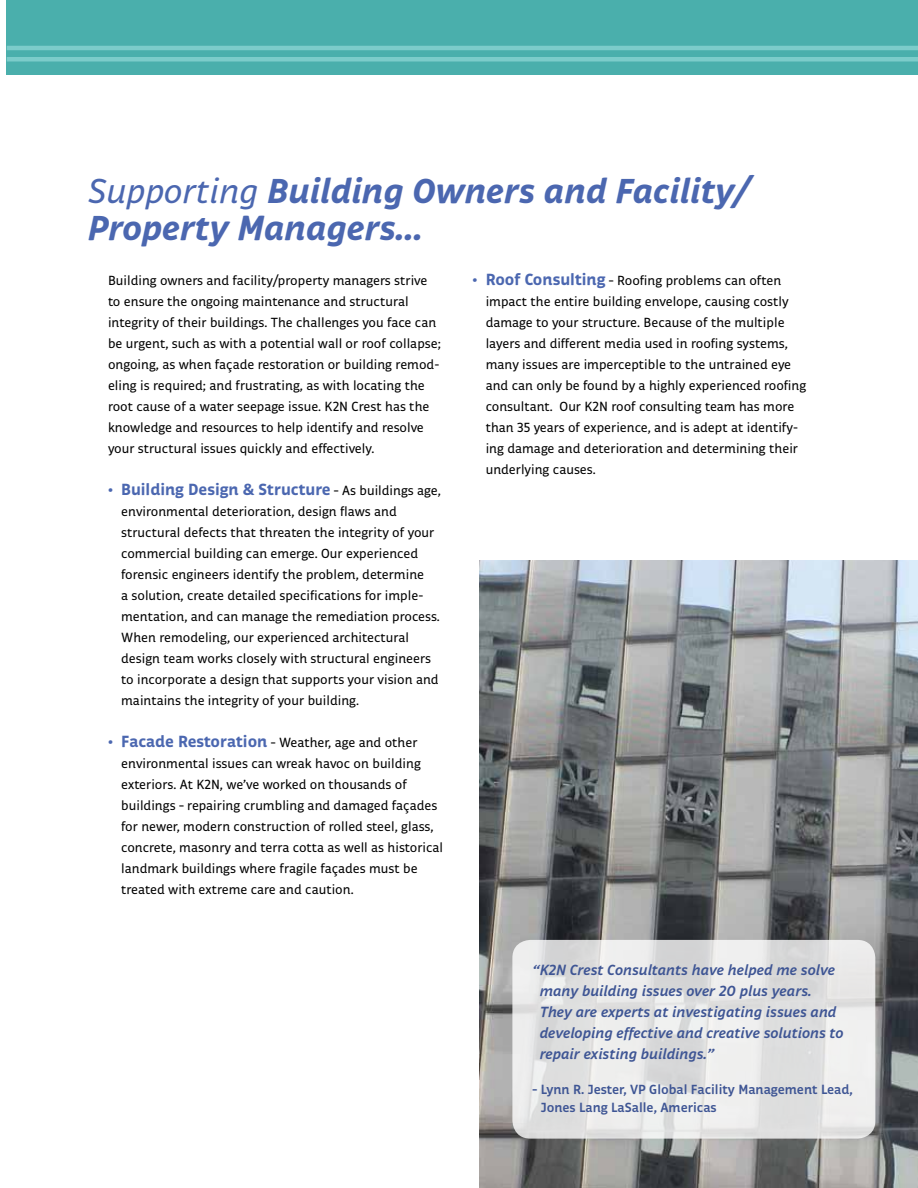
<style>
.page{position:relative;width:918px;height:1188px;background:#fff}
.page>*{position:absolute;margin:0;border:0;box-sizing:border-box;transform-origin:0 0}
.t1{font:italic 800 35.25px/37.5px "Respublika FY";color:#4b67b0}
.t2{font:800 16.5px "Respublika FY";color:#4b67b0}
.t3{font:italic 700 15px/21px "Respublika FY";color:#3e5594}
.t4{font:13.5px/21px "Respublika FY";color:#000}
.t5{font:700 13.5px/18px "Respublika FY";color:#3e5594}
.s1{font-weight:400}
.s2{font-weight:400;font-size:13.5px;color:#000}
.s3{font-size:16.5px;color:#4b67b0}
.s4{font-weight:800;font-size:16.5px;color:#4b67b0}
</style>
<div class="page">
<div style="left:7px;top:0;width:911px;height:74px;background:#4aafac"></div>
<img style="left:479px;top:560px;width:439px;height:628px">
<hr style="left:7px;top:46px;width:911px;height:4px;background:#7cccca">
<div style="left:7px;top:57px;width:911px;height:5px;background:#7cccca"></div>
<svg style="left:512px;top:940px;width:363px;height:199px"></svg>
<h1 class="t1" style="left:88px;top:174px;width:663px"><span class="s1">Supporting</span> Building Owners and Facility/<br>Property Managers…</h1>
<p class="t4" style="left:108px;top:270px;width:334px">Building owners and facility/property managers strive to ensure the ongoing maintenance and structural integrity of their buildings. The challenges you face can be urgent, such as with a potential wall or roof collapse; ongoing, as when façade restoration or building remod&shy;eling is required; and frustrating, as with locating the root cause of a water seepage issue. K2N Crest has the knowledge and resources to help identify and resolve your structural issues quickly and effectively.</p>
<p class="t2" style="left:108px;top:479px;width:335px"><span class="s1">•</span> Building Design &amp; Structure <span class="s2">– As buildings age,</span></p>
<p class="t4" style="left:121px;top:502px;width:320px">environmental deterioration, design flaws and structural defects that threaten the integrity of your commercial building can emerge. Our experienced forensic engineers identify the problem, determine<br>a solution, create detailed specifications for imple&shy;mentation, and can manage the remediation process.<br>When remodeling, our experienced architectural design team works closely with structural engineers to incorporate a design that supports your vision and maintains the integrity of your building.</p>
<p class="t4" style="left:121px;top:732px;width:323px;text-indent:-13px"><span class="s3">•</span> <span class="s4">Facade Restoration</span> – Weather, age and other environmental issues can wreak havoc on building exteriors. At K2N, we’ve worked on thousands of buildings – repairing crumbling and damaged façades for newer, modern construction of rolled steel, glass, concrete, masonry and terra cotta as well as historical landmark buildings where fragile façades must be treated with extreme care and caution.</p>
<p class="t4" style="left:486px;top:270px;width:322px;text-indent:-13px"><span class="s3">•</span> <span class="s4">Roof Consulting</span> – Roofing problems can often impact the entire building envelope, causing costly damage to your structure. Because of the multiple layers and different media used in roofing systems, many issues are imperceptible to the untrained eye and can only be found by a highly experienced roofing consultant. Our K2N roof consulting team has more than 35 years of experience, and is adept at identify&shy;ing damage and deterioration and determining their underlying causes.</p>
<p class="t3" style="left:540px;top:960px;width:305px;text-indent:-7px">“K2N Crest Consultants have helped me solve many building issues over 20 plus years.<br>They are experts at investigating issues and developing effective and creative solutions to repair existing buildings.”</p>
<p class="t5" style="left:541px;top:1081px;width:314px;text-indent:-8px">– Lynn R. Jester, VP Global Facility Management Lead,<br>Jones Lang LaSalle, Americas</p>
</div>
